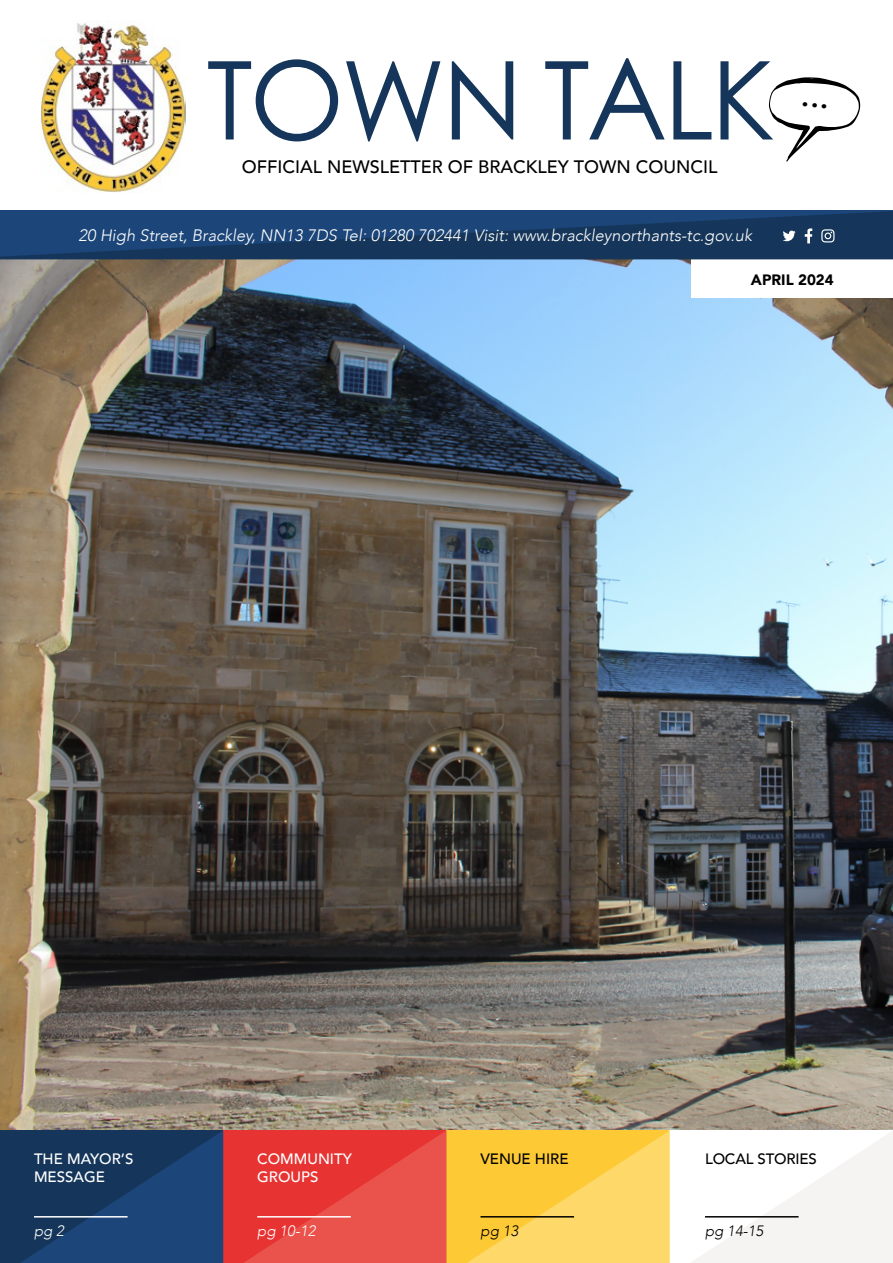
<style>
.page{position:relative;width:893px;height:1263px;background:#fff}
.page>*{position:absolute;margin:0;border:0;box-sizing:border-box;transform-origin:0 0}
.t1{font:300 108.9px "ST Heiti TC";letter-spacing:-.03em;color:#15365a}
.t2{font:500 18px "Avenir";color:#000}
.t3{font:italic 300 16.5px "Avenir";color:#fff}
.t4{font:500 15px/18px "Avenir";color:#fff}
.t5{font:500 15px "Avenir";letter-spacing:-.01em;color:#000}
.t6{font:italic 300 15px "Avenir";color:#000}
.t7{font:italic 300 15px "Avenir";color:#fff}
.t8{font:900 15px "Avenir";color:#000}
</style>
<div class="page">
<img style="left:0;top:259px;width:893px;height:871px">
<img style="left:41px;top:23px;width:144px;height:169px">
<div style="left:692px;top:259px;width:201px;height:39px;background:#fff"></div>
<div style="left:0;top:210px;width:893px;height:49px;background:#1c4679"></div>
<svg style="left:0;top:211px;width:893px;height:48px"></svg>
<div style="left:0;top:1130px;width:223px;height:133px;background:#15365a"></div>
<div style="left:223px;top:1130px;width:223px;height:133px;background:#e73433"></div>
<div style="left:446px;top:1130px;width:224px;height:133px;background:#fdc934"></div>
<svg style="left:21px;top:1131px;width:202px;height:132px"></svg>
<svg style="left:244px;top:1131px;width:202px;height:132px"></svg>
<svg style="left:467px;top:1130px;width:203px;height:133px"></svg>
<svg style="left:691px;top:1131px;width:202px;height:132px"></svg>
<hr style="left:257px;top:1216px;width:94px;height:1px;background:#fff">
<hr style="left:34px;top:1216px;width:94px;height:1px;background:#fff">
<hr style="left:480px;top:1216px;width:94px;height:1px;background:#000">
<hr style="left:705px;top:1216px;width:94px;height:1px;background:#000">
<svg style="left:769px;top:77px;width:92px;height:85px"></svg>
<h1 class="t1" style="left:206px;top:13px;width:570px">TOWN TALK</h1>
<p class="t2" style="left:242px;top:151px;width:477px">OFFICIAL NEWSLETTER OF BRACKLEY TOWN COUNCIL</p>
<p class="t3" style="left:79px;top:225px;width:675px">20 High Street, Brackley, NN13 7DS Tel: 01280 702441 Visit: www.brackleynorthants-tc.gov.uk</p>
<p class="t8" style="left:751px;top:267px;width:84px">APRIL 2024</p>
<p class="t4" style="left:34px;top:1149px;width:101px">THE MAYOR’S<br>MESSAGE</p>
<p class="t7" style="left:34px;top:1222px;width:32px">pg 2</p>
<p class="t4" style="left:257px;top:1149px;width:96px">COMMUNITY<br>GROUPS</p>
<p class="t7" style="left:257px;top:1222px;width:60px">pg 10-12</p>
<p class="t5" style="left:480px;top:1146px;width:90px">VENUE HIRE</p>
<p class="t6" style="left:480px;top:1222px;width:39px">pg 13</p>
<p class="t5" style="left:705px;top:1146px;width:113px">LOCAL STORIES</p>
<p class="t6" style="left:705px;top:1222px;width:60px">pg 14-15</p>
</div>
